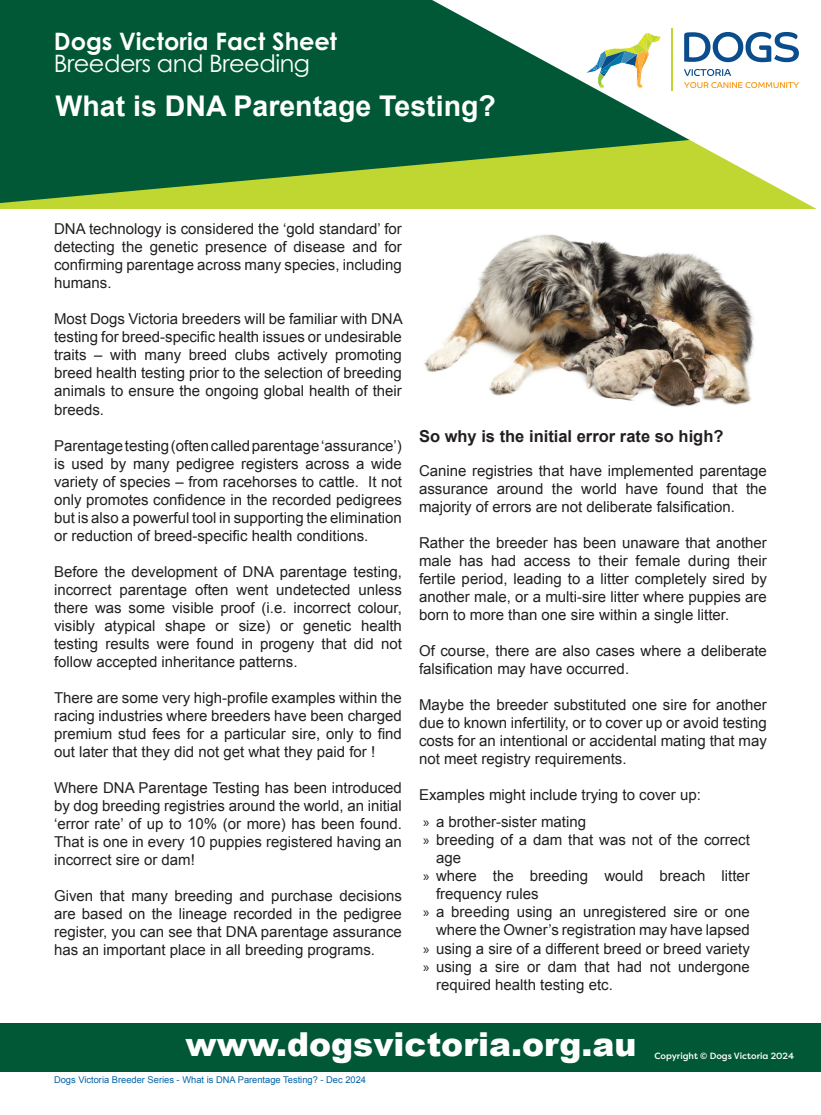
<style>
.page{position:relative;width:821px;height:1115px;background:#fff}
.page>*{position:absolute;margin:0;border:0;box-sizing:border-box;transform-origin:0 0}
.t1{font:900 33px "Arial";color:#fff}
.t2{font:700 28.5px "Arial";color:#fff}
.t3{font:700 24px "Century Gothic Pro";color:#fff}
.t4{font:24px "Century Gothic Pro";letter-spacing:-.02em;color:#fff}
.t5{font:700 16.5px "Arial";color:#231f20}
.t6{font:15px/18px "Arial";color:#231f20;text-align:justify}
.t7{font:9.3px "Arial";color:#0163a7}
.t8{font:500 9px "Filson Pro";color:#fff}
.s1{font-family:"Myriad Pro"}
</style>
<div class="page">
<div style="left:0;top:1022px;width:821px;height:49px;background:#015836"></div>
<svg style="left:0;top:0;width:432px;height:203px;background:#136435"></svg>
<svg style="left:432px;top:0;width:385px;height:209px"></svg>
<svg style="left:684px;top:32px;width:115px;height:30px"></svg>
<svg style="left:684px;top:69px;width:47px;height:7px"></svg>
<svg style="left:684px;top:82px;width:115px;height:6px"></svg>
<hr style="left:671px;top:29px;width:1px;height:62px;background:#c1d731">
<svg style="left:583px;top:32px;width:79px;height:56px"></svg>
<img style="left:423px;top:234px;width:331px;height:173px">
<p class="t3" style="left:54px;top:26px;width:284px">Dogs Victoria Fact Sheet</p>
<p class="t4" style="left:54px;top:49px;width:257px">Breeders and Breeding</p>
<p class="t2" style="left:56px;top:87px;width:442px">What is DNA Parentage Testing?</p>
<p class="t6" style="left:54px;top:220px;width:349px">DNA technology is considered the ‘gold standard’ for detecting the genetic presence of disease and for confirming parentage across many species, including humans.</p>
<p class="t6" style="left:54px;top:310px;width:350px">Most Dogs Victoria breeders will be familiar with DNA testing for breed-specific health issues or undesirable traits – with many breed clubs actively promoting breed health testing prior to the selection of breeding animals to ensure the ongoing global health of their breeds.</p>
<p class="t6" style="left:54px;top:436px;width:349px">Parentage testing (often called parentage ‘assurance’) is used by many pedigree registers across a wide variety of species – from racehorses to cattle. It not only promotes confidence in the recorded pedigrees but is also a powerful tool in supporting the elimination or reduction of breed-specific health conditions.</p>
<p class="t6" style="left:54px;top:562px;width:349px">Before the development of DNA parentage testing, incorrect parentage often went undetected unless there was some visible proof (i.e. incorrect colour, visibly atypical shape or size) or genetic health testing results were found in progeny that did not follow accepted inheritance patterns.</p>
<p class="t6" style="left:54px;top:688px;width:349px">There are some very high-profile examples within the racing industries where breeders have been charged premium stud fees for a particular sire, only to find out later that they did not get what they paid for !</p>
<p class="t6" style="left:54px;top:778px;width:349px">Where DNA Parentage Testing has been introduced by dog breeding registries around the world, an initial ‘error rate’ of up to 10% (or more) has been found.<br>That is one in every 10 puppies registered having an incorrect sire or dam!</p>
<p class="t6" style="left:54px;top:886px;width:349px">Given that many breeding and purchase decisions are based on the lineage recorded in the pedigree register, you can see that DNA parentage assurance has an important place in all breeding programs.</p>
<p class="t5" style="left:419px;top:425px;width:306px">So why is the initial error rate so high?</p>
<p class="t6" style="left:419px;top:462px;width:349px">Canine registries that have implemented parentage assurance around the world have found that the majority of errors are not deliberate falsification.</p>
<p class="t6" style="left:419px;top:534px;width:349px">Rather the breeder has been unaware that another male has had access to their female during their fertile period, leading to a litter completely sired by another male, or a multi-sire litter where puppies are born to more than one sire within a single litter.</p>
<p class="t6" style="left:419px;top:642px;width:349px">Of course, there are also cases where a deliberate falsification may have occurred.</p>
<p class="t6" style="left:419px;top:696px;width:349px">Maybe the breeder substituted one sire for another due to known infertility, or to cover up or avoid testing costs for an intentional or accidental mating that may not meet registry requirements.</p>
<p class="t6" style="left:419px;top:786px;width:283px">Examples might include trying to cover up:</p>
<p class="t6" style="left:423px;top:813px;width:164px"><span class="s1">»</span> a brother-sister mating</p>
<p class="t6" style="left:436px;top:831px;width:315px;text-indent:-13px"><span class="s1">»</span> breeding of a dam that was not of the correct age</p>
<p class="t6" style="left:436px;top:867px;width:315px;text-indent:-13px"><span class="s1">»</span> where the breeding would breach litter frequency rules</p>
<p class="t6" style="left:423px;top:903px;width:328px;text-align:right"><span class="s1">»</span> a breeding using an unregistered sire or one where the Owner’s registration may have lapsed</p>
<p class="t6" style="left:423px;top:939px;width:328px"><span class="s1">»</span> using a sire of a different breed or breed variety</p>
<p class="t6" style="left:436px;top:957px;width:315px;text-indent:-13px"><span class="s1">»</span> using a sire or dam that had not undergone required health testing etc.</p>
<p class="t1" style="left:185px;top:1019px;width:452px">www.dogsvictoria.org.au</p>
<p class="t7" style="left:54px;top:1073px;width:313px">Dogs Victoria Breeder Series - What is DNA Parentage Testing? - Dec 2024</p>
<p class="t8" style="left:654px;top:1048px;width:141px">Copyright © Dogs Victoria 2024</p>
</div>
